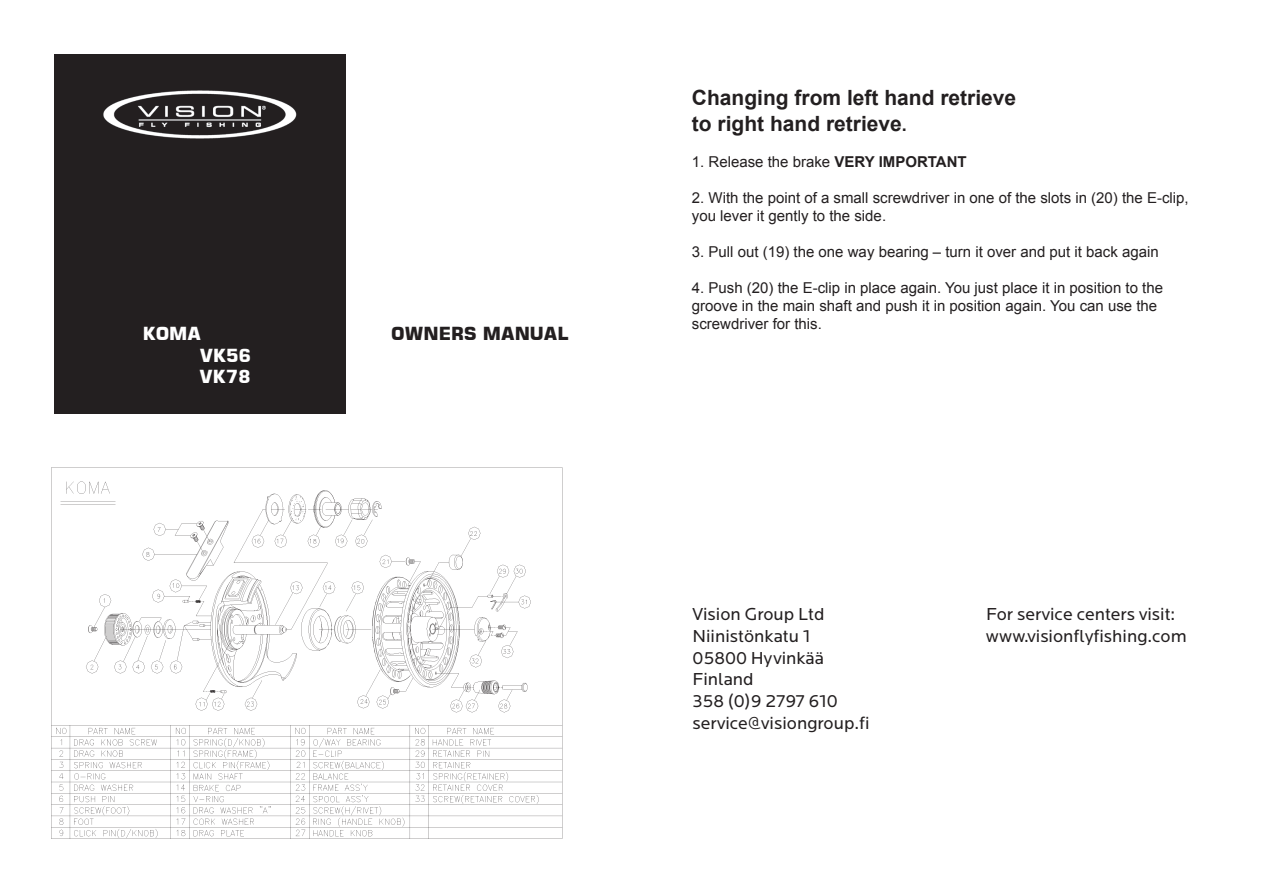
<style>
.page{position:relative;width:1263px;height:893px;background:#fff}
.page>*{position:absolute;margin:0;border:0;box-sizing:border-box;transform-origin:0 0}
.t1{font:700 21px/25.2px "Arial";color:#231f20}
.t2{font:18px/21.6px "Locator";color:#231f20}
.t3{font:18px/21.6px "Square 721 BT Bold";color:#fff}
.t4{font:18px "Square 721 BT Bold";color:#231f20}
.t5{font:15px/18px "Arial";color:#231f20}
.s1{font-size:18px}
.s2{font-weight:700}
</style>
<div class="page">
<div style="left:54px;top:54px;width:292px;height:360px;background:#231f20"></div>
<img style="left:103px;top:90px;width:194px;height:48px">
<img style="left:51px;top:468px;width:512px;height:371px">
<p class="t3" style="left:199px;top:323px;width:53px;text-indent:-57px">KOMA<br>VK56<br>VK78</p>
<p class="t4" style="left:391px;top:323px;width:179px">OWNERS MANUAL</p>
<h1 class="t1" style="left:692px;top:86px;width:326px">Changing from left hand retrieve to right hand retrieve<span class="s1">.</span></h1>
<p class="t5" style="left:692px;top:152px;width:276px">1. Release the brake <span class="s2">VERY IMPORTANT</span></p>
<p class="t5" style="left:692px;top:188px;width:498px">2. With the point of a small screwdriver in one of the slots in (20) the E-clip, you lever it gently to the side.</p>
<p class="t5" style="left:692px;top:242px;width:468px">3. Pull out (19) the one way bearing – turn it over and put it back again</p>
<p class="t5" style="left:692px;top:278px;width:473px">4. Push (20) the E-clip in place again. You just place it in position to the groove in the main shaft and push it in position again. You can use the screwdriver for this.</p>
<p class="t2" style="left:692px;top:604px;width:179px">Vision Group Ltd<br>Niinistönkatu 1<br>05800 Hyvinkää<br>Finland<br>358 (0)9 2797 610 service@visiongroup.fi</p>
<p class="t2" style="left:986px;top:604px;width:202px">For service centers visit: www.visionflyfishing.com</p>
</div>
